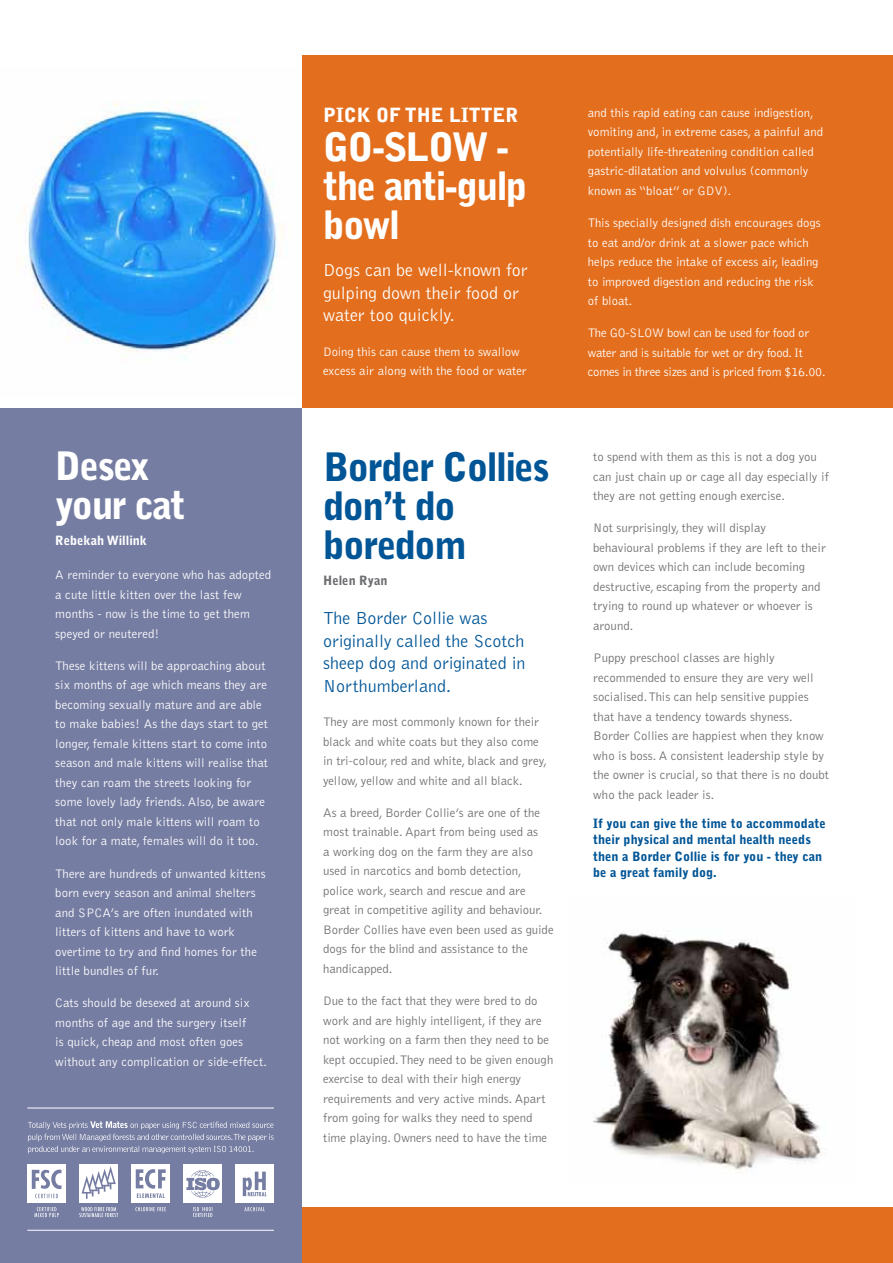
<style>
.page{position:relative;width:893px;height:1263px;background:#fff}
.page>*{position:absolute;margin:0;border:0;box-sizing:border-box;transform-origin:0 0}
.t1{font:900 39px/39px "Bell Gothic";letter-spacing:-.04em;color:#fff}
.t2{font:900 39px/39px "Bell Gothic";letter-spacing:-.04em;color:#005596}
.t3{font:900 19.5px "Bell Gothic";color:#fff}
.t4{font:300 18px/22.5px "Bell Gothic";color:#005596}
.t5{font:300 18px/22.5px "Bell Gothic";color:#fff}
.t6{font:300 12.75px/19.5px "Bell Gothic";color:#6d6e71}
.t7{font:300 12.75px/19.5px "Bell Gothic";letter-spacing:.005em;color:#fff}
.t8{font:900 12.75px/16.5px "Bell Gothic";color:#005596}
.t9{font:300 12.75px/19.5px "Bell Gothic";letter-spacing:-.02em;color:#fff}
.t10{font:900 12.75px "Bell Gothic";color:#fff}
.t11{font:900 12.75px "Bell Gothic";color:#6d6e71}
</style>
<div class="page">
<div style="left:0;top:1208px;width:893px;height:55px;background:#e36f1e"></div>
<div style="left:0;top:372px;width:302px;height:891px;background:#767da2"></div>
<div style="left:0;top:55px;width:893px;height:353px;background:#e36f1e"></div>
<div style="left:0;top:55px;width:302px;height:353px;background:#fff"></div>
<img style="left:20px;top:102px;width:263px;height:257px">
<hr style="left:27px;top:1230px;width:247px;height:1px;background:#fff">
<hr style="left:27px;top:1108px;width:247px;height:1px;background:#fff">
<svg style="left:135px;top:1207px;width:31px;height:4px"></svg>
<div style="left:131px;top:1165px;width:39px;height:38px;background:#fff"></div>
<svg style="left:136px;top:1169px;width:30px;height:29px"></svg>
<div style="left:235px;top:1165px;width:39px;height:38px;background:#fff"></div>
<svg style="left:243px;top:1171px;width:24px;height:25px"></svg>
<svg style="left:244px;top:1207px;width:21px;height:4px"></svg>
<div style="left:27px;top:1165px;width:39px;height:38px;background:#fff"></div>
<svg style="left:32px;top:1169px;width:29px;height:29px"></svg>
<svg style="left:34px;top:1207px;width:25px;height:10px"></svg>
<div style="left:183px;top:1165px;width:39px;height:38px;background:#fff"></div>
<svg style="left:186px;top:1170px;width:34px;height:28px"></svg>
<svg style="left:193px;top:1207px;width:19px;height:10px"></svg>
<div style="left:79px;top:1165px;width:39px;height:38px;background:#fff"></div>
<svg style="left:82px;top:1166px;width:34px;height:33px"></svg>
<svg style="left:79px;top:1207px;width:39px;height:10px"></svg>
<svg style="left:28px;top:1121px;width:246px;height:32px"></svg>
<img style="left:593px;top:931px;width:229px;height:242px">
<h1 class="t1" style="left:55px;top:447px;width:132px">Desex your cat</h1>
<p class="t10" style="left:55px;top:533px;width:93px">Rebekah Willink</p>
<p class="t7" style="left:55px;top:565px;width:217px">A reminder to everyone who has adopted a cute little kitten over the last few months - now is the time to get them speyed or neutered!</p>
<p class="t7" style="left:55px;top:656px;width:214px">These kittens will be approaching about six months of age which means they are becoming sexually mature and are able to make babies! As the days start to get longer, female kittens start to come into season and male kittens will realise that they can roam the streets looking for some lovely lady friends. Also, be aware that not only male kittens will roam to look for a mate, females will do it too.</p>
<p class="t7" style="left:55px;top:864px;width:212px">There are hundreds of unwanted kittens born every season and animal shelters and SPCA’s are often inundated with litters of kittens and have to work overtime to try and find homes for the little bundles of fur.</p>
<p class="t7" style="left:55px;top:994px;width:213px">Cats should be desexed at around six months of age and the surgery itself<br>is quick, cheap and most often goes without any complication or side-effect.</p>
<h2 class="t3" style="left:323px;top:104px;width:197px">PICK OF THE LITTER</h2>
<h1 class="t1" style="left:323px;top:128px;width:206px">GO-SLOW - the anti-gulp bowl</h1>
<h3 class="t5" style="left:323px;top:260px;width:206px">Dogs can be well-known for gulping down their food or water too quickly.</h3>
<p class="t7" style="left:323px;top:342px;width:205px">Doing this can cause them to swallow excess air along with the food or water</p>
<h1 class="t2" style="left:323px;top:448px;width:228px">Border Collies don’t do boredom</h1>
<p class="t11" style="left:323px;top:573px;width:66px">Helen Ryan</p>
<h3 class="t4" style="left:323px;top:607px;width:204px">The Border Collie was originally called the Scotch sheep dog and originated in<br>Northumberland.</h3>
<p class="t6" style="left:323px;top:712px;width:225px">They are most commonly known for their black and white coats but they also come in tri-colour, red and white, black and grey, yellow, yellow and white and all black.</p>
<p class="t6" style="left:323px;top:803px;width:232px">As a breed, Border Collie’s are one of the most trainable. Apart from being used as<br>a working dog on the farm they are also used in narcotics and bomb detection, police work, search and rescue and are great in competitive agility and behaviour.<br>Border Collies have even been used as guide dogs for the blind and assistance to the handicapped.</p>
<p class="t6" style="left:323px;top:991px;width:232px">Due to the fact that they were bred to do work and are highly intelligent, if they are not working on a farm then they need to be kept occupied. They need to be given enough exercise to deal with their high energy requirements and very active minds. Apart from going for walks they need to spend time playing. Owners need to have the time</p>
<p class="t7" style="left:588px;top:103px;width:237px">and this rapid eating can cause indigestion, vomiting and, in extreme cases, a painful and potentially life-threatening condition called gastric-dilatation and volvulus (commonly known as “bloat” or GDV).</p>
<p class="t7" style="left:588px;top:213px;width:234px">This specially designed dish encourages dogs to eat and/or drink at a slower pace which helps reduce the intake of excess air, leading to improved digestion and reducing the risk of bloat.</p>
<p class="t9" style="left:588px;top:324px;width:239px">The GO-SLOW bowl can be used for food or water and is suitable for wet or dry food. It comes in three sizes and is priced from $16.00.</p>
<p class="t6" style="left:593px;top:448px;width:237px">to spend with them as this is not a dog you can just chain up or cage all day especially if they are not getting enough exercise.</p>
<p class="t6" style="left:593px;top:519px;width:234px">Not surprisingly, they will display behavioural problems if they are left to their own devices which can include becoming destructive, escaping from the property and trying to round up whatever or whoever is around.</p>
<p class="t6" style="left:593px;top:648px;width:237px">Puppy preschool classes are highly recommended to ensure they are very well socialised. This can help sensitive puppies that have a tendency towards shyness.<br>Border Collies are happiest when they know who is boss. A consistent leadership style by the owner is crucial, so that there is no doubt who the pack leader is.</p>
<p class="t8" style="left:593px;top:815px;width:234px">If you can give the time to accommodate their physical and mental health needs then a Border Collie is for you - they can be a great family dog.</p>
</div>
